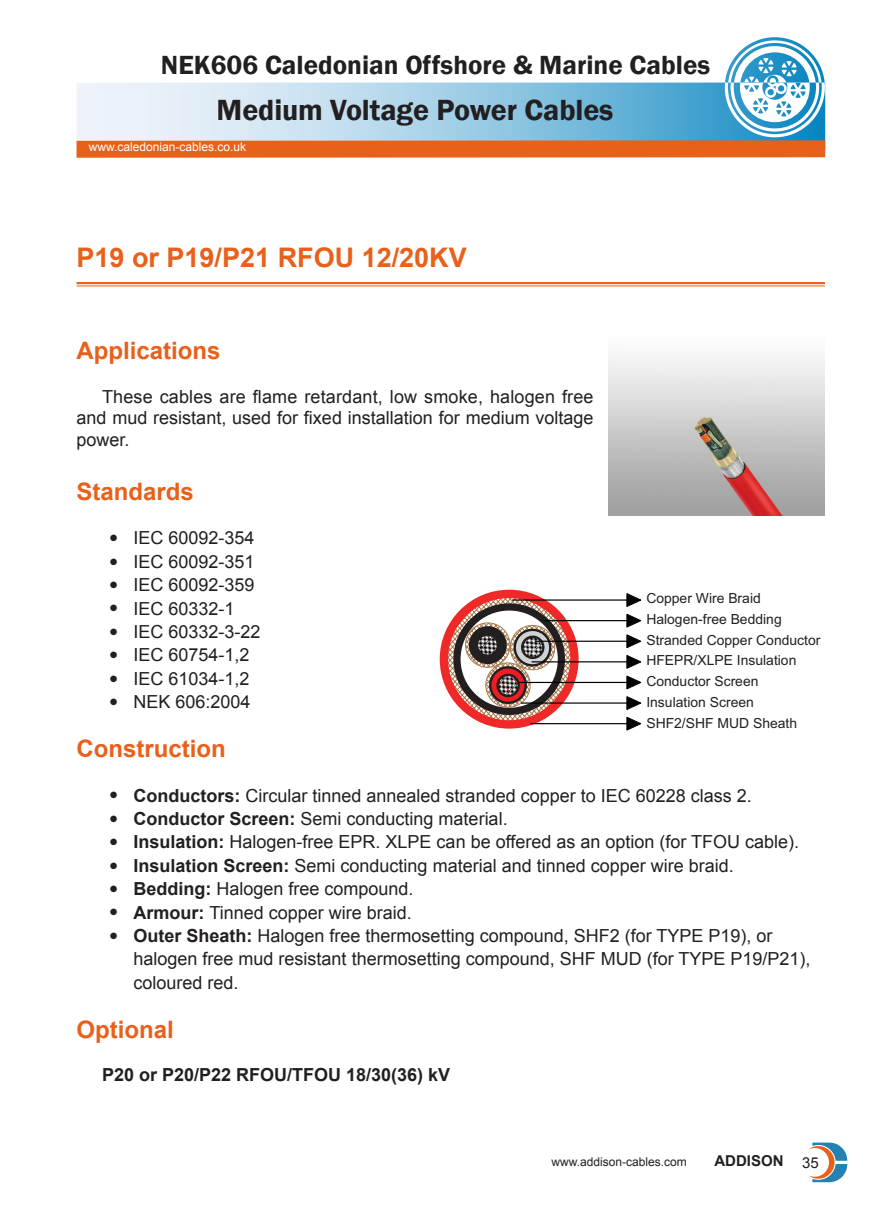
<style>
.page{position:relative;width:893px;height:1212px;background:#fff}
.page>*{position:absolute;margin:0;border:0;box-sizing:border-box;transform-origin:0 0}
.t1{font:600 30px "Franklin Gothic";letter-spacing:-.005em;color:#231f20}
.t2{font:600 27px "Franklin Gothic";color:#231f20}
.产品名称{font:700 27px "Arial";color:#e9601a}
.正文标题{font:700 24px "Arial";color:#e9601a}
.结构{font:18px/23.4px "Arial";color:#231f20}
.正文{font:18px/21.6px "Arial";color:#231f20;text-align:justify}
._2级标题{font:700 18px "Arial";color:#231f20}
.t3{font:700 15px "Arial";color:#231f20}
.t4{font:13.95px/20.9px "Arial";color:#231f20}
.t5{font:12px "Arial";color:#fff}
.t6{font:12px "Arial";color:#231f20}
.s1{font-weight:700}
.s2{font-weight:400}
</style>
<div class="page">
<svg style="left:77px;top:37px;width:748px;height:103px"></svg>
<svg style="left:809px;top:1142px;width:38px;height:40px"></svg>
<div style="left:77px;top:140px;width:748px;height:18px;background:#e8611a"></div>
<hr style="left:77px;top:282px;width:748px;height:2px;background:#e9601a">
<hr style="left:77px;top:286px;width:748px;height:1px;background:#e9601a">
<svg style="left:447px;top:597px;width:124px;height:124px"></svg>
<svg style="left:457px;top:607px;width:104px;height:104px"></svg>
<div style="left:453px;top:603px;width:112px;height:112px;border:7px solid #231f20;border-radius:50%"></div>
<div style="left:440px;top:590px;width:139px;height:139px;border:8px solid #ee2928;border-radius:50%"></div>
<svg style="left:464px;top:621px;width:93px;height:90px"></svg>
<svg style="left:627px;top:655px;width:14px;height:13px"></svg>
<hr style="left:532px;top:661px;width:100px;height:1px;background:#030303">
<svg style="left:627px;top:676px;width:14px;height:13px"></svg>
<hr style="left:518px;top:682px;width:114px;height:1px;background:#030303">
<svg style="left:627px;top:696px;width:14px;height:14px"></svg>
<hr style="left:521px;top:702px;width:111px;height:2px;background:#030303">
<svg style="left:627px;top:717px;width:14px;height:13px"></svg>
<hr style="left:530px;top:723px;width:102px;height:1px;background:#030303">
<svg style="left:627px;top:635px;width:14px;height:13px"></svg>
<hr style="left:535px;top:641px;width:97px;height:1px;background:#030303">
<svg style="left:627px;top:614px;width:14px;height:13px"></svg>
<hr style="left:544px;top:620px;width:88px;height:1px;background:#030303">
<svg style="left:627px;top:593px;width:14px;height:14px"></svg>
<hr style="left:512px;top:599px;width:120px;height:2px;background:#030303">
<img style="left:609px;top:357px;width:216px;height:158px">
<h2 class="t2" style="left:161px;top:48px;width:551px">NEK606 Caledonian Offshore &amp; Marine Cables</h2>
<h1 class="t1" style="left:217px;top:92px;width:398px">Medium Voltage Power Cables</h1>
<p class="t5" style="left:89px;top:139px;width:159px">www.caledonian-cables.co.uk</p>
<p class="产品名称" style="left:77px;top:240px;width:392px">P19 or P19/P21 RFOU 12/20KV</p>
<p class="正文标题" style="left:77px;top:335px;width:146px">Applications</p>
<p class="正文" style="left:77px;top:386px;width:519px;text-indent:26px">These cables are flame retardant, low smoke, halogen free and mud resistant, used for fixed installation for medium voltage power.</p>
<p class="正文标题" style="left:77px;top:475px;width:119px">Standards</p>
<p class="结构" style="left:110px;top:526px;width:147px">● IEC 60092-354</p>
<p class="结构" style="left:110px;top:550px;width:147px">● IEC 60092-351</p>
<p class="结构" style="left:110px;top:573px;width:147px">● IEC 60092-359</p>
<p class="结构" style="left:110px;top:597px;width:127px">● IEC 60332-1</p>
<p class="结构" style="left:110px;top:620px;width:153px">● IEC 60332-3-22</p>
<p class="结构" style="left:110px;top:643px;width:142px">● IEC 60754-1,2</p>
<p class="结构" style="left:110px;top:667px;width:142px">● IEC 61034-1,2</p>
<p class="结构" style="left:110px;top:690px;width:143px">● NEK 606:2004</p>
<p class="正文标题" style="left:77px;top:733px;width:151px">Construction</p>
<p class="结构" style="left:110px;top:784px;width:644px">● <span class="s1">Conductors:</span> Circular tinned annealed stranded copper to IEC 60228 class 2.</p>
<p class="结构" style="left:110px;top:807px;width:400px">● <span class="s1">Conductor Screen:</span> Semi conducting material.</p>
<p class="结构" style="left:110px;top:831px;width:691px">● <span class="s1">Insulation:</span> Halogen-free EPR. XLPE can be offered as an option (for TFOU cable).</p>
<p class="结构" style="left:110px;top:854px;width:626px">● <span class="s1">Insulation Screen:</span> Semi conducting material and tinned copper wire braid.</p>
<p class="结构" style="left:110px;top:877px;width:306px">● <span class="s1">Bedding:</span> Halogen free compound.</p>
<p class="结构" style="left:110px;top:901px;width:304px">● <span class="s1">Armour:</span> Tinned copper wire braid.</p>
<p class="结构" style="left:134px;top:924px;width:678px;text-indent:-24px">● <span class="s1">Outer Sheath:</span> Halogen free thermosetting compound, SHF2 (for TYPE P19), or halogen free mud resistant thermosetting compound, SHF MUD (for TYPE P19/P21), coloured red.</p>
<p class="正文标题" style="left:77px;top:1013px;width:99px">Optional</p>
<p class="_2级标题" style="left:102px;top:1063px;width:350px">P20 or P20/P22 RFOU/TFOU 18/30(36) kV</p>
<p class="t4" style="left:646px;top:588px;width:116px">Copper Wire Braid</p>
<p class="t4" style="left:646px;top:609px;width:176px">Halogen-free Bedding<br>Stranded Copper Conductor</p>
<p class="t4" style="left:646px;top:650px;width:152px">HFEPR/XLPE Insulation</p>
<p class="t4" style="left:646px;top:671px;width:114px">Conductor Screen</p>
<p class="t4" style="left:646px;top:692px;width:109px">Insulation Screen</p>
<p class="t4" style="left:646px;top:713px;width:152px">SHF2/SHF MUD Sheath</p>
<p class="t6" style="left:551px;top:1154px;width:137px">www.addison-cables.com</p>
<p class="t3" style="left:714px;top:1151px;width:106px">ADDISON <span class="s2">35</span></p>
</div>
